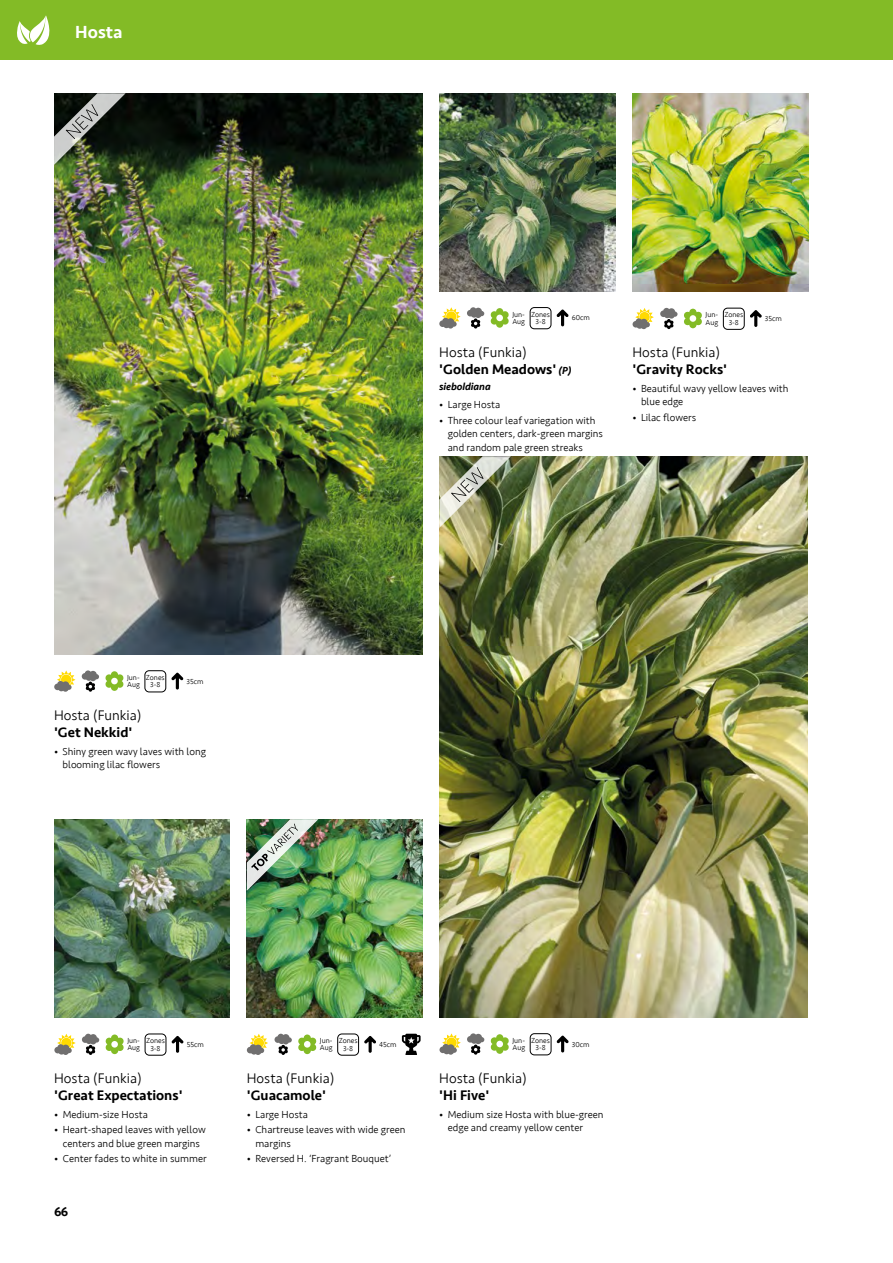
<style>
.page{position:relative;width:893px;height:1263px;background:#fff}
.page>*{position:absolute;margin:0;border:0;box-sizing:border-box;transform-origin:0 0}
.t1{font:500 18px "Seravek";color:#fff}
.t2{font:500 14.25px/16.5px "Seravek";color:#000}
.t3{font:300 14.25px "Seravek";color:#000}
.t4{font:500 13.5px "Seravek";color:#000}
.t5{font:300 10.5px/13.5px "Seravek";color:#000}
.t6{font:italic 500 10.5px "Seravek";letter-spacing:-.01em;color:#000}
.t7{font:300 7.5px/7.5px "Seravek";color:#000}
.s1{font-weight:300}
.s2{font-style:italic;font-size:10.5px}
</style>
<div class="page">
<div style="left:0;top:0;width:893px;height:60px;background:#83bb26"></div>
<img style="left:633px;top:93px;width:175px;height:198px">
<svg style="left:17px;top:15px;width:33px;height:30px"></svg>
<img style="left:247px;top:819px;width:176px;height:198px">
<img style="left:54px;top:819px;width:176px;height:199px">
<img style="left:247px;top:819px;width:71px;height:72px">
<svg style="left:105px;top:1034px;width:19px;height:20px"></svg>
<svg style="left:105px;top:671px;width:19px;height:20px"></svg>
<svg style="left:491px;top:1034px;width:18px;height:20px"></svg>
<svg style="left:298px;top:1034px;width:19px;height:20px"></svg>
<svg style="left:82px;top:1034px;width:17px;height:21px"></svg>
<svg style="left:82px;top:670px;width:17px;height:22px"></svg>
<svg style="left:467px;top:1033px;width:17px;height:21px"></svg>
<svg style="left:274px;top:1034px;width:18px;height:21px"></svg>
<svg style="left:402px;top:1034px;width:19px;height:21px"></svg>
<svg style="left:171px;top:1036px;width:13px;height:17px"></svg>
<svg style="left:171px;top:672px;width:12px;height:17px"></svg>
<svg style="left:557px;top:1035px;width:12px;height:17px"></svg>
<svg style="left:364px;top:1036px;width:12px;height:17px"></svg>
<div style="left:145px;top:1034px;width:21px;height:21px;border:1px solid #000;border-radius:4px"></div>
<div style="left:145px;top:670px;width:21px;height:22px;border:1px solid #000;border-radius:4px"></div>
<div style="left:530px;top:1033px;width:21px;height:22px;border:1px solid #000;border-radius:4px"></div>
<div style="left:337px;top:1034px;width:22px;height:21px;border:1px solid #000;border-radius:4px"></div>
<svg style="left:54px;top:1034px;width:22px;height:21px"></svg>
<svg style="left:54px;top:670px;width:21px;height:22px"></svg>
<svg style="left:439px;top:1033px;width:22px;height:21px"></svg>
<svg style="left:247px;top:1034px;width:21px;height:21px"></svg>
<img style="left:439px;top:93px;width:176px;height:199px">
<svg style="left:491px;top:308px;width:18px;height:20px"></svg>
<svg style="left:684px;top:309px;width:18px;height:19px"></svg>
<svg style="left:467px;top:307px;width:17px;height:21px"></svg>
<svg style="left:660px;top:308px;width:17px;height:21px"></svg>
<svg style="left:556px;top:309px;width:13px;height:17px"></svg>
<svg style="left:750px;top:310px;width:12px;height:17px"></svg>
<div style="left:530px;top:307px;width:21px;height:22px;border:1px solid #000;border-radius:4px"></div>
<div style="left:723px;top:308px;width:21px;height:22px;border:1px solid #000;border-radius:4px"></div>
<svg style="left:439px;top:307px;width:22px;height:21px"></svg>
<svg style="left:633px;top:308px;width:21px;height:21px"></svg>
<img style="left:54px;top:93px;width:369px;height:562px">
<img style="left:439px;top:456px;width:369px;height:561px">
<img style="left:54px;top:93px;width:72px;height:72px">
<img style="left:439px;top:456px;width:72px;height:72px">
<h1 class="t1" style="left:75px;top:21px;width:49px">Hosta</h1>
<p class="t7" style="left:127px;top:673px;width:14px">Jun-<br>Aug</p>
<p class="t7" style="left:146px;top:674px;width:20px;text-align:center">Zones<br>3-8</p>
<p class="t7" style="left:186px;top:677px;width:19px">35cm</p>
<h2 class="t3" style="left:54px;top:707px;width:89px">Hosta (Funkia)</h2>
<h2 class="t2" style="left:54px;top:724px;width:80px">'Get Nekkid'</h2>
<p class="t5" style="left:63px;top:744px;width:145px;text-indent:-9px">• Shiny green wavy laves with long blooming lilac flowers</p>
<p class="t7" style="left:512px;top:310px;width:14px">Jun-<br>Aug</p>
<p class="t7" style="left:706px;top:311px;width:14px">Jun-<br>Aug</p>
<p class="t7" style="left:531px;top:311px;width:20px;text-align:center">Zones<br>3-8</p>
<p class="t7" style="left:724px;top:311px;width:20px;text-align:center">Zones<br>3-8</p>
<p class="t7" style="left:572px;top:314px;width:20px">60cm</p>
<p class="t7" style="left:765px;top:315px;width:19px">35cm</p>
<h2 class="t2" style="left:439px;top:344px;width:134px"><span class="s1">Hosta (Funkia) </span>'Golden Meadows' <span class="s2">(P)</span></h2>
<p class="t6" style="left:439px;top:380px;width:53px">sieboldiana</p>
<p class="t5" style="left:439px;top:398px;width:63px">• Large Hosta</p>
<p class="t5" style="left:448px;top:414px;width:157px;text-indent:-9px">• Three colour leaf variegation with golden centers, dark-green margins and random pale green streaks</p>
<h2 class="t3" style="left:632px;top:344px;width:89px">Hosta (Funkia)</h2>
<h2 class="t2" style="left:632px;top:361px;width:96px">'Gravity Rocks'</h2>
<p class="t5" style="left:641px;top:381px;width:149px;text-indent:-9px">• Beautiful wavy yellow leaves with blue edge</p>
<p class="t5" style="left:632px;top:411px;width:65px">• Lilac flowers</p>
<p class="t7" style="left:127px;top:1037px;width:14px">Jun-<br>Aug</p>
<p class="t7" style="left:146px;top:1037px;width:20px;text-align:center">Zones<br>3-8</p>
<p class="t7" style="left:187px;top:1041px;width:19px">55cm</p>
<p class="t7" style="left:320px;top:1037px;width:14px">Jun-<br>Aug</p>
<p class="t7" style="left:339px;top:1037px;width:20px;text-align:center">Zones<br>3-8</p>
<p class="t7" style="left:512px;top:1036px;width:14px">Jun-<br>Aug</p>
<p class="t7" style="left:531px;top:1037px;width:20px;text-align:center">Zones<br>3-8</p>
<p class="t7" style="left:379px;top:1041px;width:19px">45cm</p>
<p class="t7" style="left:572px;top:1040px;width:19px">30cm</p>
<h2 class="t3" style="left:54px;top:1070px;width:89px">Hosta (Funkia)</h2>
<h2 class="t2" style="left:54px;top:1087px;width:130px">'Great Expectations'</h2>
<p class="t5" style="left:54px;top:1107px;width:95px">• Medium-size Hosta</p>
<p class="t5" style="left:54px;top:1123px;width:153px;text-align:center">• Heart-shaped leaves with yellow centers and blue green margins</p>
<p class="t5" style="left:54px;top:1152px;width:154px">• Center fades to white in summer</p>
<h2 class="t3" style="left:247px;top:1070px;width:89px">Hosta (Funkia)</h2>
<h2 class="t2" style="left:247px;top:1087px;width:81px">'Guacamole'</h2>
<p class="t5" style="left:247px;top:1107px;width:63px">• Large Hosta</p>
<p class="t5" style="left:255px;top:1123px;width:152px;text-indent:-9px">• Chartreuse leaves with wide green margins</p>
<p class="t5" style="left:247px;top:1152px;width:146px">• Reversed H. ‘Fragrant Bouquet’</p>
<h2 class="t3" style="left:439px;top:1070px;width:89px">Hosta (Funkia)</h2>
<h2 class="t2" style="left:439px;top:1087px;width:52px">'Hi Five'</h2>
<p class="t5" style="left:448px;top:1107px;width:157px;text-indent:-9px">• Medium size Hosta with blue-green edge and creamy yellow center</p>
<p class="t4" style="left:54px;top:1203px;width:16px">66</p>
</div>
